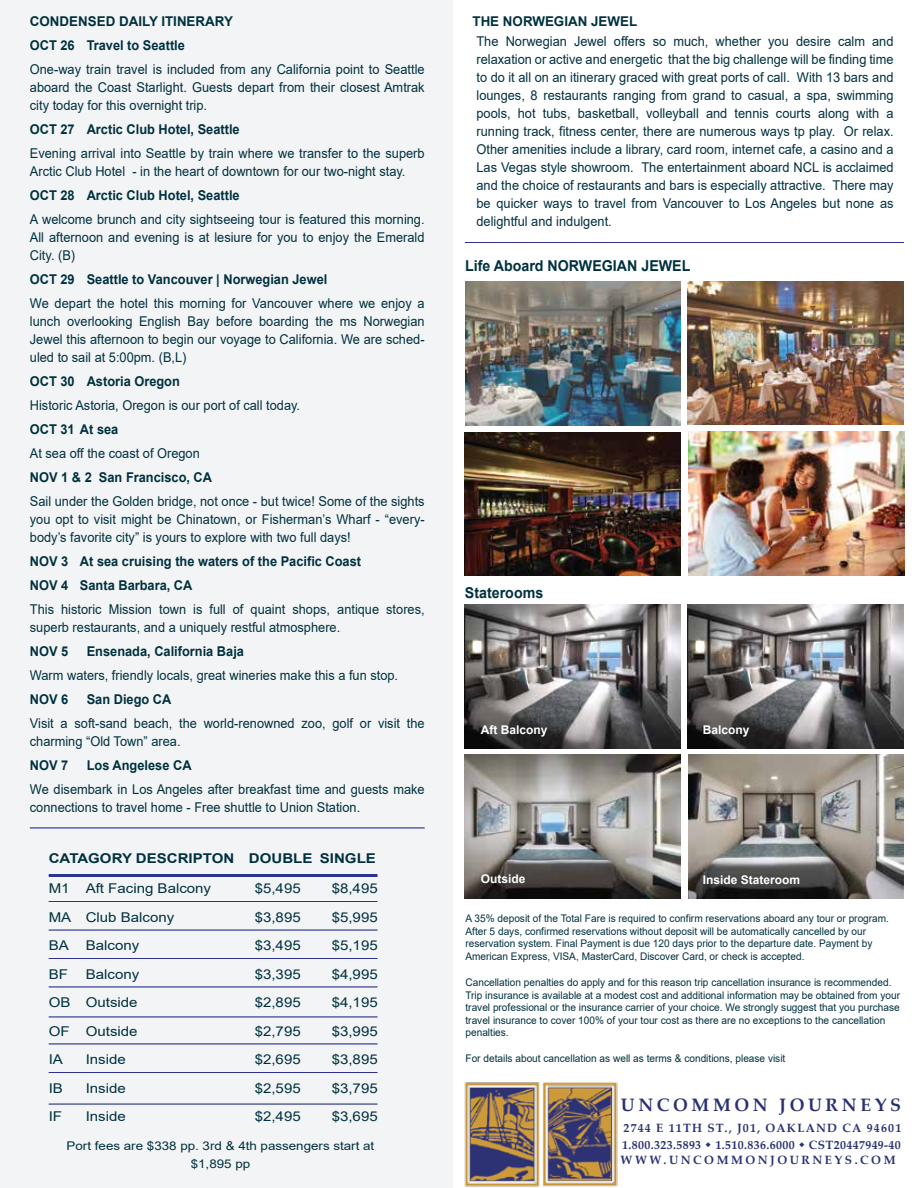
<style>
.page{position:relative;width:918px;height:1188px;background:#fff}
.page>*{position:absolute;margin:0;border:0;box-sizing:border-box;transform-origin:0 0}
.t1{font:700 18px "Palatino Linotype";letter-spacing:.2em;color:#2a3172}
.t2{font:700 15px "Arial";color:#003140;scale:.95 1}
.t3{font:13.5px/18px "Arial";color:#003140;text-align:justify;scale:.95 1}
.t4{font:700 13.5px/24px "Arial";color:#003140;scale:.95 1}
.t5{font:13.5px "Arial";color:#003140;scale:1.11 1}
.t6{font:700 13.5px "Arial";color:#003140}
.t7{font:700 13.5px "Arial";color:#003140;scale:1.11 1}
.t8{font:12px/18px "Arial";color:#003140;text-align:center;scale:1.11 1}
.t9{font:700 12px "Palatino Linotype";letter-spacing:.03em;color:#2a3172}
.t10{font:700 12px "Arial";color:#fff}
.t11{font:700 12px "Palatino Linotype";letter-spacing:.1em;color:#2a3172}
.t12{font:700 12px "Palatino Linotype";letter-spacing:.21em;color:#2a3172}
.t13{font:10.5px/12.6px "Arial";color:#003140;scale:.96 1}
</style>
<div class="page">
<div style="left:0;top:0;width:453px;height:1188px;background:#f3f4f5"></div>
<img style="left:464px;top:1082px;width:154px;height:105px">
<hr style="left:49px;top:874px;width:329px;height:3px;background:#2e3092">
<hr style="left:49px;top:901px;width:329px;height:1px;background:#2e3092">
<hr style="left:49px;top:930px;width:329px;height:1px;background:#2e3092">
<hr style="left:49px;top:958px;width:329px;height:1px;background:#2e3092">
<hr style="left:49px;top:987px;width:329px;height:1px;background:#2e3092">
<hr style="left:49px;top:1017px;width:329px;height:1px;background:#2e3092">
<hr style="left:49px;top:1044px;width:329px;height:1px;background:#2e3092">
<hr style="left:49px;top:1072px;width:329px;height:1px;background:#2e3092">
<hr style="left:49px;top:1104px;width:329px;height:1px;background:#2e3092">
<hr style="left:30px;top:828px;width:395px;height:1px;background:#2e3092">
<hr style="left:465px;top:242px;width:439px;height:1px;background:#2e3092">
<img style="left:465px;top:604px;width:216px;height:145px">
<img style="left:465px;top:755px;width:216px;height:144px">
<img style="left:688px;top:432px;width:216px;height:144px">
<img style="left:688px;top:755px;width:216px;height:144px">
<img style="left:688px;top:604px;width:216px;height:145px">
<img style="left:688px;top:281px;width:216px;height:144px">
<img style="left:465px;top:281px;width:216px;height:144px">
<img style="left:465px;top:432px;width:216px;height:144px">
<p class="t6" style="left:30px;top:12px;width:205px">CONDENSED DAILY ITINERARY</p>
<p class="t4" style="left:30px;top:33px;width:165px">OCT 26 Travel to Seattle</p>
<p class="t3" style="left:30px;top:60px;width:417px">One-way train travel is included from any California point to Seattle aboard the Coast Starlight. Guests depart from their closest Amtrak city today for this overnight trip.</p>
<p class="t4" style="left:30px;top:117px;width:222px">OCT 27 Arctic Club Hotel, Seattle</p>
<p class="t3" style="left:30px;top:144px;width:417px">Evening arrival into Seattle by train where we transfer to the superb<br>Arctic Club Hotel - in the heart of downtown for our two-night stay.</p>
<p class="t4" style="left:30px;top:183px;width:222px">OCT 28 Arctic Club Hotel, Seattle</p>
<p class="t3" style="left:30px;top:210px;width:417px">A welcome brunch and city sightseeing tour is featured this morning.<br>All afternoon and evening is at lesiure for you to enjoy the Emerald City. (B)</p>
<p class="t4" style="left:30px;top:267px;width:315px">OCT 29 Seattle to Vancouver | Norwegian Jewel</p>
<p class="t3" style="left:30px;top:294px;width:417px">We depart the hotel this morning for Vancouver where we enjoy a lunch overlooking English Bay before boarding the ms Norwegian Jewel this afternoon to begin our voyage to California. We are sched&shy;uled to sail at 5:00pm. (B,L)</p>
<p class="t4" style="left:30px;top:369px;width:159px">OCT 30 Astoria Oregon</p>
<p class="t3" style="left:30px;top:396px;width:286px">Historic Astoria, Oregon is our port of call today.</p>
<p class="t4" style="left:30px;top:417px;width:95px">OCT 31 At sea</p>
<p class="t3" style="left:30px;top:444px;width:180px">At sea off the coast of Oregon</p>
<p class="t4" style="left:30px;top:465px;width:193px">NOV 1 &amp; 2 San Francisco, CA</p>
<p class="t3" style="left:30px;top:492px;width:417px">Sail under the Golden bridge, not once - but twice! Some of the sights you opt to visit might be Chinatown, or Fisherman’s Wharf - “every&shy;body’s favorite city” is yours to explore with two full days!</p>
<p class="t4" style="left:30px;top:549px;width:350px">NOV 3 At sea cruising the waters of the Pacific Coast<br>NOV 4 Santa Barbara, CA</p>
<p class="t3" style="left:30px;top:600px;width:417px">This historic Mission town is full of quaint shops, antique stores, superb restaurants, and a uniquely restful atmosphere.</p>
<p class="t4" style="left:30px;top:639px;width:42px">NOV 5</p>
<p class="t4" style="left:87px;top:639px;width:167px">Ensenada, California Baja</p>
<p class="t3" style="left:30px;top:666px;width:389px">Warm waters, friendly locals, great wineries make this a fun stop.</p>
<p class="t4" style="left:30px;top:687px;width:42px">NOV 6</p>
<p class="t4" style="left:87px;top:687px;width:91px">San Diego CA</p>
<p class="t3" style="left:30px;top:714px;width:417px">Visit a soft-sand beach, the world-renowned zoo, golf or visit the charming “Old Town” area.</p>
<p class="t4" style="left:30px;top:753px;width:42px">NOV 7</p>
<p class="t4" style="left:87px;top:753px;width:112px">Los Angelese CA</p>
<p class="t3" style="left:30px;top:780px;width:417px">We disembark in Los Angeles after breakfast time and guests make connections to travel home - Free shuttle to Union Station.</p>
<p class="t7" style="left:49px;top:849px;width:296px">CATAGORY DESCRIPTON DOUBLE SINGLE</p>
<p class="t5" style="left:49px;top:879px;width:148px">M1 Aft Facing Balcony</p>
<p class="t5" style="left:255px;top:879px;width:43px">$5,495</p>
<p class="t5" style="left:332px;top:879px;width:43px">$8,495</p>
<p class="t5" style="left:49px;top:908px;width:115px">MA Club Balcony</p>
<p class="t5" style="left:255px;top:908px;width:43px">$3,895</p>
<p class="t5" style="left:332px;top:908px;width:43px">$5,995</p>
<p class="t5" style="left:49px;top:936px;width:20px">BA</p>
<p class="t5" style="left:86px;top:936px;width:50px">Balcony</p>
<p class="t5" style="left:255px;top:936px;width:43px">$3,495</p>
<p class="t5" style="left:332px;top:936px;width:43px">$5,195</p>
<p class="t5" style="left:49px;top:965px;width:19px">BF</p>
<p class="t5" style="left:86px;top:965px;width:50px">Balcony</p>
<p class="t5" style="left:255px;top:965px;width:43px">$3,395</p>
<p class="t5" style="left:332px;top:965px;width:43px">$4,995</p>
<p class="t5" style="left:49px;top:993px;width:82px">OB Outside</p>
<p class="t5" style="left:255px;top:993px;width:43px">$2,895</p>
<p class="t5" style="left:332px;top:993px;width:43px">$4,195</p>
<p class="t5" style="left:49px;top:1022px;width:82px">OF Outside</p>
<p class="t5" style="left:255px;top:1022px;width:43px">$2,795</p>
<p class="t5" style="left:332px;top:1022px;width:43px">$3,995</p>
<p class="t5" style="left:49px;top:1050px;width:14px">IA</p>
<p class="t5" style="left:86px;top:1050px;width:38px">Inside</p>
<p class="t5" style="left:255px;top:1050px;width:43px">$2,695</p>
<p class="t5" style="left:332px;top:1050px;width:43px">$3,895</p>
<p class="t5" style="left:49px;top:1079px;width:14px">IB</p>
<p class="t5" style="left:86px;top:1079px;width:38px">Inside</p>
<p class="t5" style="left:255px;top:1079px;width:43px">$2,595</p>
<p class="t5" style="left:332px;top:1079px;width:43px">$3,795</p>
<p class="t5" style="left:49px;top:1107px;width:14px">IF</p>
<p class="t5" style="left:86px;top:1107px;width:38px">Inside</p>
<p class="t5" style="left:255px;top:1107px;width:43px">$2,495</p>
<p class="t5" style="left:332px;top:1107px;width:43px">$3,695</p>
<p class="t8" style="left:67px;top:1137px;width:279px">Port fees are $338 pp. 3rd &amp; 4th passengers start at $1,895 pp</p>
<p class="t6" style="left:472px;top:12px;width:166px">THE NORWEGIAN JEWEL</p>
<p class="t3" style="left:477px;top:32px;width:441px">The Norwegian Jewel offers so much, whether you desire calm and relaxation or active and energetic that the big challenge will be finding time to do it all on an itinerary graced with great ports of call. With 13 bars and lounges, 8 restaurants ranging from grand to casual, a spa, swimming pools, hot tubs, basketball, volleyball and tennis courts along with a running track, fitness center, there are numerous ways tp play. Or relax.<br>Other amenities include a library, card room, internet cafe, a casino and a Las Vegas style showroom. The entertainment aboard NCL is acclaimed and the choice of restaurants and bars is especially attractive. There may be quicker ways to travel from Vancouver to Los Angeles but none as delightful and indulgent.</p>
<p class="t2" style="left:465px;top:255px;width:239px">Life Aboard NORWEGIAN JEWEL</p>
<p class="t2" style="left:465px;top:582px;width:84px">Staterooms</p>
<p class="t10" style="left:481px;top:722px;width:68px">Aft Balcony</p>
<p class="t10" style="left:703px;top:722px;width:48px">Balcony</p>
<p class="t10" style="left:481px;top:870px;width:46px">Outside</p>
<p class="t10" style="left:703px;top:872px;width:99px">Inside Stateroom</p>
<p class="t13" style="left:466px;top:912px;width:443px">A 35% deposit of the Total Fare is required to confirm reservations aboard any tour or program.<br>After 5 days, confirmed reservations without deposit will be automatically cancelled by our reservation system. Final Payment is due 120 days prior to the departure date. Payment by American Express, VISA, MasterCard, Discover Card, or check is accepted.</p>
<p class="t13" style="left:466px;top:976px;width:454px">Cancellation penalties do apply and for this reason trip cancellation insurance is recommended.<br>Trip insurance is available at a modest cost and additional information may be obtained from your travel professional or the insurance carrier of your choice. We strongly suggest that you purchase travel insurance to cover 100% of your tour cost as there are no exceptions to the cancellation penalties.</p>
<p class="t13" style="left:466px;top:1052px;width:335px">For details about cancellation as well as terms &amp; conditions, please visit</p>
<h1 class="t1" style="left:621px;top:1092px;width:282px">UNCOMMON JOURNEYS</h1>
<p class="t11" style="left:624px;top:1119px;width:279px">2744 E 11TH ST., J01, OAKLAND CA 94601</p>
<p class="t12" style="left:621px;top:1151px;width:276px">WWW.UNCOMMONJOURNEYS.COM</p>
<p class="t9" style="left:622px;top:1136px;width:280px">1.800.323.5893 1.510.836.6000 CST20447949-40</p>
</div>
